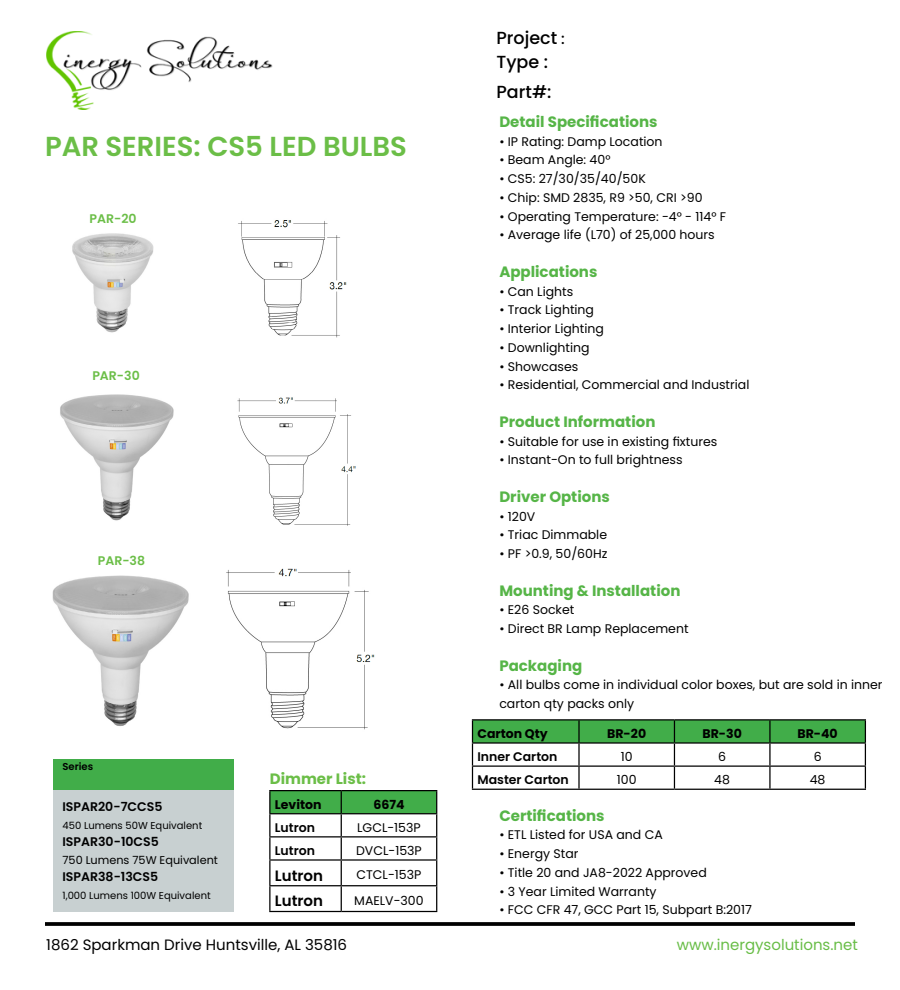
<style>
.page{position:relative;width:900px;height:990px;background:#fff}
.page>*{position:absolute;margin:0;border:0;box-sizing:border-box;transform-origin:0 0}
.t1{font:600 27.5px "Poppins";color:#6bbe47}
.t2{font:500 17.5px/24.5px "Poppins";color:#000}
.t3{font:700 15px "Poppins";color:#56b547}
.t4{font:15px "Poppins";color:#000}
.t5{font:15px "Poppins";color:#68bd46}
.t6{font:600 15px "Poppins";color:#000}
.t7{font:700 15px "Poppins";color:#6bbe47}
.t8{font:12.5px/18.8px "Poppins";color:#000}
.t9{font:600 12.5px "Poppins";color:#000}
.t10{font:700 12.5px "Poppins";color:#000}
.t11{font:600 12.5px "Poppins";color:#6bbe47}
.t12{font:11.25px "Poppins";color:#000}
.t13{font:10px "Poppins";color:#000}
.t14{font:600 10px "Poppins";color:#000}
.s1{font-size:15px}
</style>
<div class="page">
<img style="left:46px;top:32px;width:226px;height:77px">
<svg style="left:45px;top:922px;width:810px;height:4px;background:#0f0f0f"></svg>
<div style="left:54px;top:759px;width:180px;height:31px;background:#41ad49"></div>
<div style="left:54px;top:790px;width:180px;height:122px;background:#c8d0d1"></div>
<hr style="left:472px;top:719px;width:107px;height:1px;background:#000">
<hr style="left:579px;top:719px;width:95px;height:1px;background:#000">
<hr style="left:674px;top:719px;width:96px;height:1px;background:#000">
<hr style="left:770px;top:719px;width:96px;height:1px;background:#000">
<svg style="left:472px;top:720px;width:394px;height:69px"></svg>
<hr style="left:472px;top:789px;width:107px;height:1px;background:#000">
<hr style="left:579px;top:789px;width:95px;height:1px;background:#000">
<hr style="left:674px;top:789px;width:96px;height:1px;background:#000">
<hr style="left:770px;top:789px;width:96px;height:1px;background:#000">
<hr style="left:269px;top:790px;width:72px;height:1px;background:#000">
<hr style="left:341px;top:790px;width:96px;height:1px;background:#000">
<svg style="left:269px;top:791px;width:168px;height:120px"></svg>
<hr style="left:269px;top:911px;width:72px;height:1px;background:#000">
<hr style="left:341px;top:911px;width:96px;height:1px;background:#000">
<img style="left:72px;top:233px;width:82px;height:100px">
<img style="left:226px;top:568px;width:149px;height:162px">
<img style="left:238px;top:220px;width:109px;height:118px">
<img style="left:237px;top:397px;width:119px;height:129px">
<img style="left:60px;top:394px;width:114px;height:127px">
<img style="left:52px;top:575px;width:137px;height:151px">
<h1 class="t1" style="left:45px;top:131px;width:363px">PAR SERIES: CS5 LED BULBS</h1>
<p class="t11" style="left:90px;top:211px;width:49px">PAR-20</p>
<p class="t11" style="left:92px;top:368px;width:49px">PAR-30</p>
<p class="t11" style="left:98px;top:553px;width:49px">PAR-38</p>
<p class="t14" style="left:62px;top:760px;width:32px">Series</p>
<p class="t9" style="left:62px;top:800px;width:101px">ISPAR20-7CCS5</p>
<p class="t13" style="left:62px;top:820px;width:141px">450 Lumens 50W Equivalent</p>
<p class="t9" style="left:62px;top:835px;width:98px">ISPAR30-10CS5</p>
<p class="t12" style="left:62px;top:853px;width:157px">750 Lumens 75W Equivalent</p>
<p class="t9" style="left:62px;top:870px;width:97px">ISPAR38-13CS5</p>
<p class="t13" style="left:62px;top:890px;width:150px">1,000 Lumens 100W Equivalent</p>
<p class="t7" style="left:270px;top:771px;width:98px">Dimmer List:</p>
<p class="t10" style="left:275px;top:797px;width:48px">Leviton</p>
<p class="t10" style="left:373px;top:797px;width:33px">6674</p>
<p class="t9" style="left:275px;top:820px;width:42px">Lutron</p>
<p class="t8" style="left:357px;top:818px;width:65px">LGCL-153P</p>
<p class="t9" style="left:275px;top:843px;width:42px">Lutron</p>
<p class="t8" style="left:356px;top:841px;width:67px">DVCL-153P</p>
<p class="t6" style="left:275px;top:867px;width:50px">Lutron</p>
<p class="t8" style="left:357px;top:866px;width:66px">CTCL-153P</p>
<p class="t6" style="left:275px;top:893px;width:50px">Lutron</p>
<p class="t8" style="left:354px;top:891px;width:71px">MAELV-300</p>
<h2 class="t2" style="left:497px;top:26px;width:70px">Project <span class="s1">:<br></span>Type :</h2>
<h2 class="t2" style="left:497px;top:80px;width:57px">Part#:</h2>
<p class="t3" style="left:499px;top:113px;width:160px">Detail Specifications</p>
<p class="t8" style="left:499px;top:132px;width:165px">• IP Rating: Damp Location</p>
<p class="t8" style="left:499px;top:151px;width:113px">• Beam Angle: 40°</p>
<p class="t8" style="left:499px;top:169px;width:148px">• CS5: 27/30/35/40/50K</p>
<p class="t8" style="left:499px;top:188px;width:205px">• Chip: SMD 2835, R9 &gt;50, CRI &gt;90</p>
<p class="t8" style="left:499px;top:207px;width:228px">• Operating Temperature: -4° - 114° F</p>
<p class="t8" style="left:499px;top:226px;width:217px">• Average life (L70) of 25,000 hours</p>
<p class="t3" style="left:499px;top:263px;width:100px">Applications</p>
<p class="t8" style="left:499px;top:282px;width:75px">• Can Lights</p>
<p class="t8" style="left:499px;top:301px;width:96px">• Track Lighting</p>
<p class="t8" style="left:499px;top:319px;width:106px">• Interior Lighting</p>
<p class="t8" style="left:499px;top:338px;width:92px">• Downlighting</p>
<p class="t8" style="left:499px;top:357px;width:80px">• Showcases</p>
<p class="t8" style="left:499px;top:376px;width:252px">• Residential, Commercial and Industrial</p>
<p class="t3" style="left:499px;top:413px;width:158px">Product Information</p>
<p class="t8" style="left:499px;top:432px;width:220px">• Suitable for use in existing fixtures</p>
<p class="t8" style="left:499px;top:451px;width:185px">• Instant-On to full brightness</p>
<p class="t3" style="left:499px;top:488px;width:112px">Driver Options</p>
<p class="t8" style="left:499px;top:507px;width:37px">• 120V</p>
<p class="t8" style="left:499px;top:526px;width:109px">• Triac Dimmable</p>
<p class="t8" style="left:499px;top:544px;width:110px">• PF &gt;0.9, 50/60Hz</p>
<p class="t3" style="left:499px;top:582px;width:183px">Mounting &amp; Installation</p>
<p class="t8" style="left:499px;top:601px;width:77px">• E26 Socket</p>
<p class="t8" style="left:499px;top:619px;width:191px">• Direct BR Lamp Replacement</p>
<p class="t3" style="left:499px;top:657px;width:84px">Packaging</p>
<p class="t8" style="left:499px;top:676px;width:385px">• All bulbs come in individual color boxes, but are sold in inner carton qty packs only</p>
<p class="t10" style="left:478px;top:726px;width:72px">Carton Qty</p>
<p class="t10" style="left:607px;top:726px;width:40px">BR-20</p>
<p class="t10" style="left:703px;top:726px;width:41px">BR-30</p>
<p class="t10" style="left:798px;top:726px;width:42px">BR-40</p>
<p class="t9" style="left:477px;top:749px;width:81px">Inner Carton</p>
<p class="t8" style="left:621px;top:747px;width:13px">10</p>
<p class="t8" style="left:718px;top:747px;width:9px">6</p>
<p class="t8" style="left:814px;top:747px;width:9px">6</p>
<p class="t9" style="left:477px;top:773px;width:93px">Master Carton</p>
<p class="t8" style="left:617px;top:771px;width:21px">100</p>
<p class="t8" style="left:714px;top:771px;width:17px">48</p>
<p class="t8" style="left:810px;top:771px;width:17px">48</p>
<p class="t3" style="left:499px;top:807px;width:107px">Certifications</p>
<p class="t8" style="left:499px;top:826px;width:165px">• ETL Listed for USA and CA</p>
<p class="t8" style="left:499px;top:844px;width:81px">• Energy Star</p>
<p class="t8" style="left:499px;top:863px;width:209px">• Title 20 and JA8-2022 Approved</p>
<p class="t8" style="left:499px;top:882px;width:159px">• 3 Year Limited Warranty</p>
<p class="t8" style="left:499px;top:901px;width:254px">• FCC CFR 47, GCC Part 15, Subpart B:2017</p>
<p class="t4" style="left:46px;top:936px;width:302px">1862 Sparkman Drive Huntsville, AL 35816</p>
<p class="t5" style="left:677px;top:937px;width:183px">www.inergysolutions.net</p>
</div>
